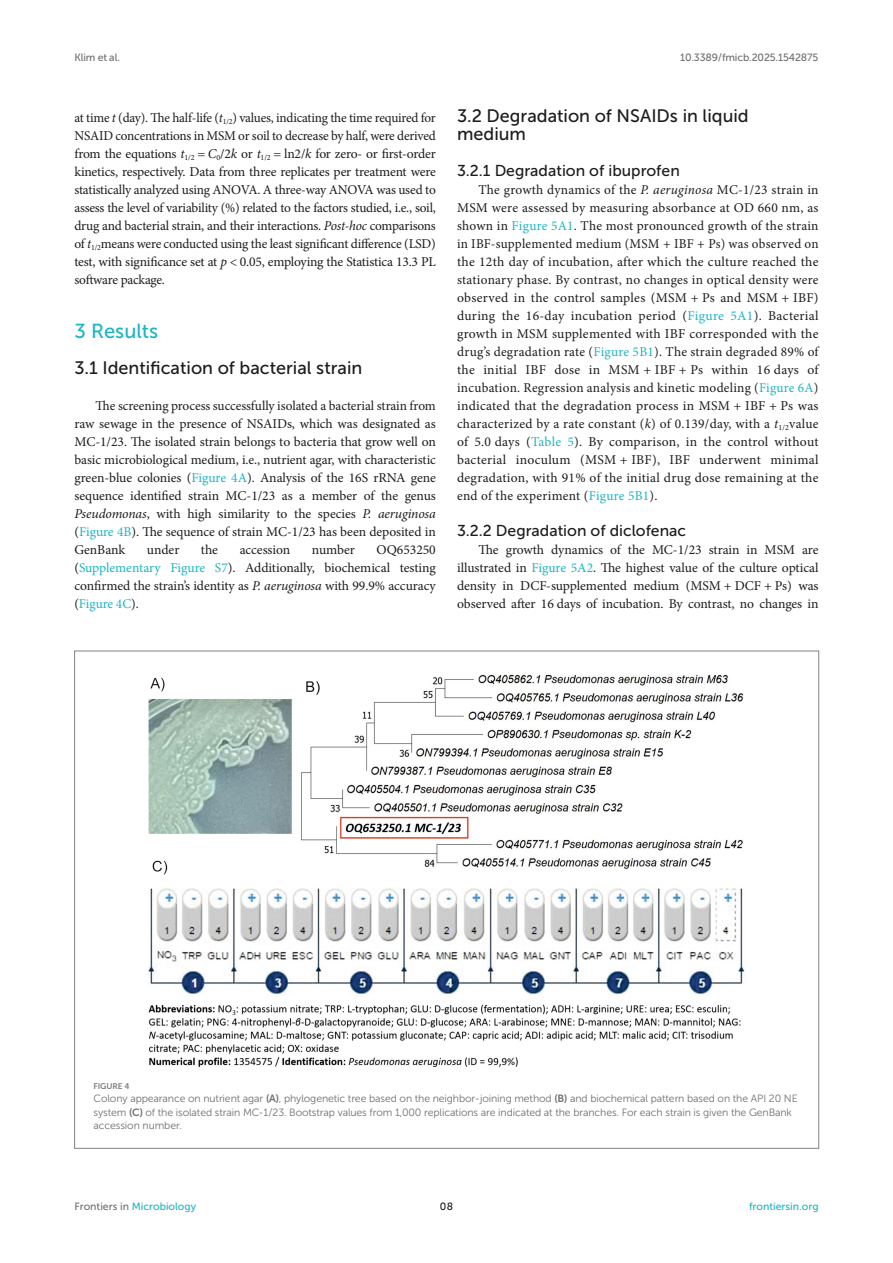
<style>
.page{position:relative;width:893px;height:1263px;background:#fff}
.page>*{position:absolute;margin:0;border:0;box-sizing:border-box;transform-origin:0 0}
.HEAD_1{font:20.25px "Museo Sans 500";color:#1db5c3}
.HEAD_2{font:18px/18px "Museo Sans 500";color:#1b1c1b}
.HEAD_2_after_HEAD_1{font:18px "Museo Sans 500";color:#1b1c1b}
.HEAD_3{font:15.75px "Museo Sans 500";color:#1b1c1b}
.HEAD_3_after_HEAD_2{font:15.75px "Museo Sans 500";color:#1b1c1b}
.TEXT{font:13.5px/18px "Minion Pro";letter-spacing:-.005em;color:#1b1c1b;text-align:justify}
.FIG_LEG{font:10.5px/13.5px "Museo Sans 300";letter-spacing:-.01em;color:#706f70}
.t1{font:10.5px "Museo Sans 500";color:#1db5c3}
.t2{font:10.5px "Museo Sans 500";letter-spacing:-.015em;color:#706f70}
.t3{font:10.5px "Museo Sans 500";color:#1b1c1b}
.FIG_HD{font:8.25px "Museo Sans 700";letter-spacing:-.01em;color:#7e7f7f}
.s1{font-style:italic}
.s2{color:#1db5c3}
.s3{font-family:"Museo Sans 700"}
.s4{color:#706f70}
</style>
<div class="page">
<img style="left:148px;top:674px;width:597px;height:393px">
<p class="t2" style="left:74px;top:52px;width:47px">Klim et al.</p>
<p class="t2" style="left:680px;top:52px;width:140px">10.3389/fmicb.2025.1542875</p>
<p class="TEXT" style="left:74px;top:109px;width:363px">at time <span class="s1">t</span> (day). The half-life (<span class="s1">t</span><sub>1/2</sub>) values, indicating the time required for NSAID concentrations in MSM or soil to decrease by half, were derived from the equations <span class="s1">t</span><sub>1/2</sub> = <span class="s1">C</span><sub>0</sub>/2<span class="s1">k</span> or <span class="s1">t</span><sub>1/2</sub> = ln2/<span class="s1">k</span> for zero- or first-order kinetics, respectively. Data from three replicates per treatment were statistically analyzed using ANOVA. A three-way ANOVA was used to assess the level of variability (%) related to the factors studied, i.e., soil, drug and bacterial strain, and their interactions. <span class="s1">Post-hoc</span> comparisons of <span class="s1">t</span><sub>1/2</sub>means were conducted using the least significant difference (LSD) test, with significance set at <span class="s1">p</span> &lt; 0.05, employing the Statistica 13.3 PL software package.</p>
<p class="HEAD_1" style="left:74px;top:320px;width:85px">3 Results</p>
<p class="HEAD_2_after_HEAD_1" style="left:74px;top:358px;width:289px">3.1 Identification of bacterial strain</p>
<p class="TEXT" style="left:74px;top:397px;width:363px;text-indent:21px">The screening process successfully isolated a bacterial strain from raw sewage in the presence of NSAIDs, which was designated as MC-1/23. The isolated strain belongs to bacteria that grow well on basic microbiological medium, i.e., nutrient agar, with characteristic green-blue colonies (<span class="s2">Figure 4A</span>). Analysis of the 16S rRNA gene sequence identified strain MC-1/23 as a member of the genus <span class="s1">Pseudomonas</span>, with high similarity to the species <span class="s1">P. aeruginosa </span>(<span class="s2">Figure 4B</span>). The sequence of strain MC-1/23 has been deposited in GenBank</p>
<p class="TEXT" style="left:147px;top:541px;width:34px">under</p>
<p class="TEXT" style="left:201px;top:541px;width:19px">the</p>
<p class="TEXT" style="left:240px;top:541px;width:52px">accession</p>
<p class="TEXT" style="left:312px;top:541px;width:45px">number</p>
<p class="TEXT" style="left:74px;top:541px;width:363px;text-indent:302px">OQ653250 (<span class="s2">Supplementary Figure S7</span>). Additionally, biochemical testing confirmed the strain’s identity as <span class="s1">P. aeruginosa</span> with 99.9% accuracy (<span class="s2">Figure 4C</span>).</p>
<p class="HEAD_2" style="left:457px;top:107px;width:293px">3.2 Degradation of NSAIDs in liquid medium</p>
<p class="HEAD_3_after_HEAD_2" style="left:457px;top:162px;width:224px">3.2.1 Degradation of ibuprofen</p>
<p class="TEXT" style="left:457px;top:181px;width:363px;text-indent:21px">The growth dynamics of the <span class="s1">P. aeruginosa</span> MC-1/23 strain in MSM were assessed by measuring absorbance at OD 660 nm, as shown in <span class="s2">Figure 5A1</span>. The most pronounced growth of the strain in IBF-supplemented medium (MSM + IBF + Ps) was observed on the 12th day of incubation, after which the culture reached the stationary phase. By contrast, no changes in optical density were observed in the control samples (MSM + Ps and MSM + IBF) during the 16-day incubation period (<span class="s2">Figure 5A1</span>). Bacterial growth in MSM supplemented with IBF corresponded with the drug’s degradation rate (<span class="s2">Figure 5B1</span>). The strain degraded 89% of the initial IBF dose in MSM + IBF + Ps within 16 days of incubation. Regression analysis and kinetic modeling (<span class="s2">Figure 6A</span>) indicated that the degradation process in MSM + IBF + Ps was characterized by a rate constant (<span class="s1">k</span>) of 0.139/day, with a <span class="s1">t</span><sub>1/2</sub>value of 5.0 days (<span class="s2">Table 5</span>). By comparison, in the control without bacterial inoculum (MSM + IBF), IBF underwent minimal degradation, with 91% of the initial drug dose remaining at the end of the experiment (<span class="s2">Figure 5B1</span>).</p>
<p class="HEAD_3" style="left:457px;top:522px;width:231px">3.2.2 Degradation of diclofenac</p>
<p class="TEXT" style="left:457px;top:541px;width:363px;text-indent:21px">The growth dynamics of the MC-1/23 strain in MSM are illustrated in <span class="s2">Figure 5A2</span>. The highest value of the culture optical density in DCF-supplemented medium (MSM + DCF + Ps) was observed after 16 days of incubation. By contrast, no changes in</p>
<p class="FIG_HD" style="left:94px;top:1081px;width:37px">FIGURE 4</p>
<p class="FIG_LEG" style="left:94px;top:1092px;width:706px">Colony appearance on nutrient agar <span class="s3">(A)</span>, phylogenetic tree based on the neighbor-joining method <span class="s3">(B)</span> and biochemical pattern based on the API 20 NE system <span class="s3">(C)</span> of the isolated strain MC-1/23. Bootstrap values from 1,000 replications are indicated at the branches. For each strain is given the GenBank accession number.</p>
<p class="t1" style="left:74px;top:1200px;width:123px"><span class="s4">Frontiers in</span> Microbiology</p>
<p class="t3" style="left:440px;top:1200px;width:15px">08</p>
<p class="t1" style="left:749px;top:1200px;width:71px">frontiersin.org</p>
</div>
